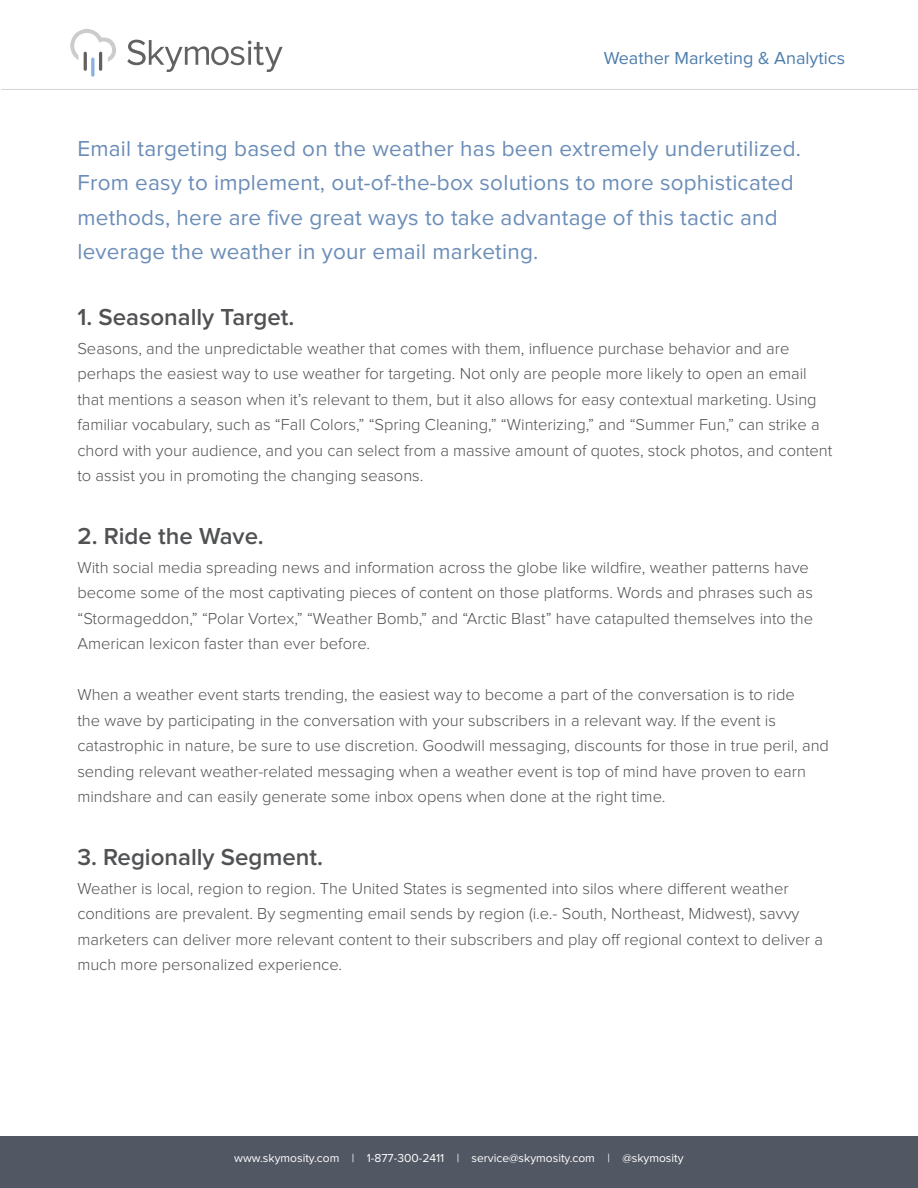
<style>
.page{position:relative;width:918px;height:1188px;background:#fff}
.page>*{position:absolute;margin:0;border:0;box-sizing:border-box;transform-origin:0 0}
.t1{font:600 24px "Proxima Nova";color:#515254}
.t2{font:22.5px/34.5px "Proxima Nova";letter-spacing:.01em;color:#6b8db7}
.t3{font:18px "Proxima Nova";color:#4d7dad}
.t4{font:300 16.5px/25.5px "Proxima Nova";color:#515254}
.t5{font:12px "Proxima Nova";color:#fff}
</style>
<div class="page">
<div style="left:0;top:1136px;width:918px;height:52px;background:#525764"></div>
<hr style="left:1px;top:89px;width:917px;height:1px;background:#d5d4d2">
<hr style="left:84px;top:52px;width:3px;height:19px;background:#616162;border-radius:2px">
<hr style="left:99px;top:52px;width:3px;height:19px;background:#616162;border-radius:2px">
<hr style="left:91px;top:58px;width:3px;height:19px;background:#89b0de;border-radius:2px">
<svg style="left:127px;top:40px;width:156px;height:32px"></svg>
<svg style="left:70px;top:29px;width:46px;height:33px"></svg>
<p class="t3" style="left:604px;top:50px;width:243px">Weather Marketing &amp; Analytics</p>
<p class="t2" style="left:77px;top:132px;width:725px">Email targeting based on the weather has been extremely underutilized.<br>From easy to implement, out-of-the-box solutions to more sophisticated methods, here are five great ways to take advantage of this tactic and leverage the weather in your email marketing.</p>
<h1 class="t1" style="left:77px;top:306px;width:219px">1. Seasonally Target.</h1>
<p class="t4" style="left:77px;top:336px;width:756px">Seasons, and the unpredictable weather that comes with them, influence purchase behavior and are perhaps the easiest way to use weather for targeting. Not only are people more likely to open an email that mentions a season when it’s relevant to them, but it also allows for easy contextual marketing. Using familiar vocabulary, such as “Fall Colors,” “Spring Cleaning,” “Winterizing,” and “Summer Fun,” can strike a chord with your audience, and you can select from a massive amount of quotes, stock photos, and content to assist you in promoting the changing seasons.</p>
<h1 class="t1" style="left:77px;top:525px;width:188px">2. Ride the Wave.</h1>
<p class="t4" style="left:77px;top:555px;width:737px">With social media spreading news and information across the globe like wildfire, weather patterns have become some of the most captivating pieces of content on those platforms. Words and phrases such as “Stormageddon,” “Polar Vortex,” “Weather Bomb,” and “Arctic Blast” have catapulted themselves into the American lexicon faster than ever before.</p>
<p class="t4" style="left:77px;top:683px;width:753px">When a weather event starts trending, the easiest way to become a part of the conversation is to ride<br>the wave by participating in the conversation with your subscribers in a relevant way. If the event is catastrophic in nature, be sure to use discretion. Goodwill messaging, discounts for those in true peril, and sending relevant weather-related messaging when a weather event is top of mind have proven to earn mindshare and can easily generate some inbox opens when done at the right time.</p>
<h1 class="t1" style="left:77px;top:846px;width:247px">3. Regionally Segment.</h1>
<p class="t4" style="left:77px;top:876px;width:747px">Weather is local, region to region. The United States is segmented into silos where different weather conditions are prevalent. By segmenting email sends by region (i.e.- South, Northeast, Midwest), savvy marketers can deliver more relevant content to their subscribers and play off regional context to deliver a much more personalized experience.</p>
<p class="t5" style="left:234px;top:1152px;width:451px">www.skymosity.com | 1-877-300-2411 | service@skymosity.com | @skymosity</p>
</div>
